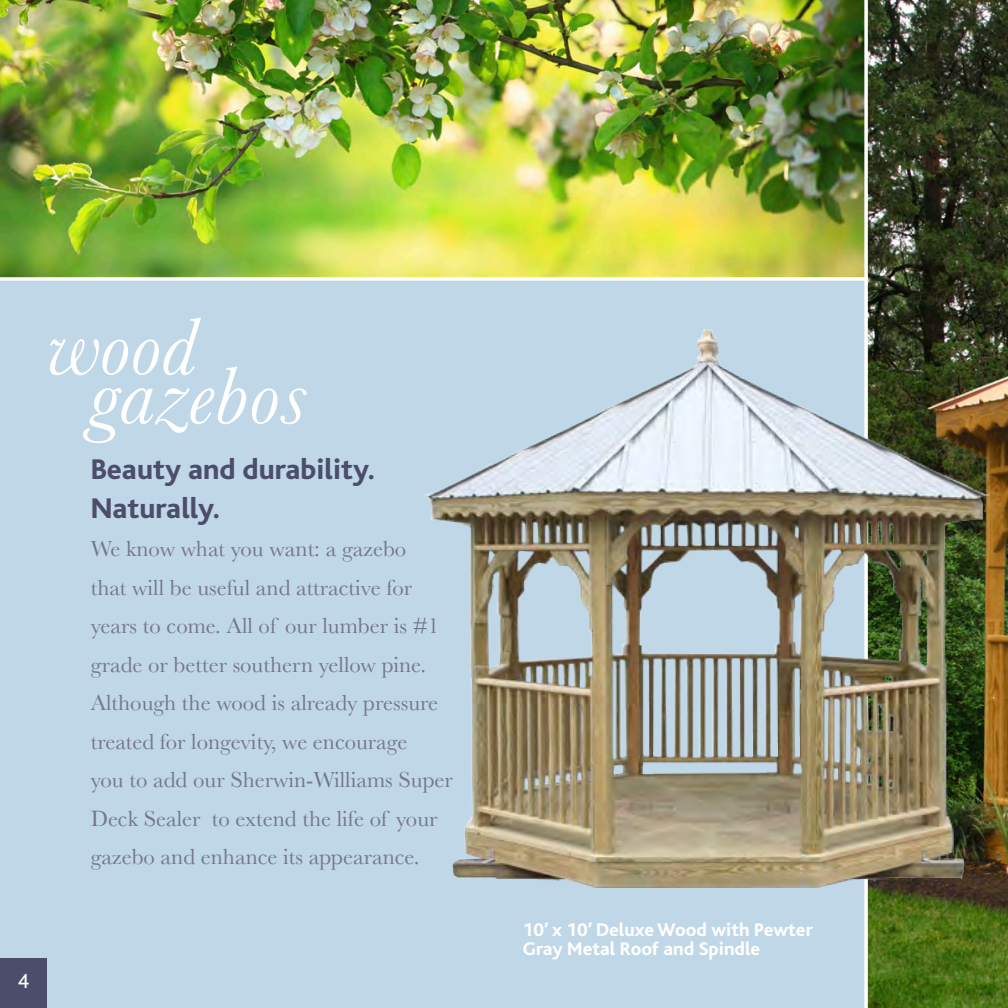
<style>
.page{position:relative;width:1008px;height:1008px;background:#fff}
.page>*{position:absolute;margin:0;border:0;box-sizing:border-box;transform-origin:0 0}
.t1{font:italic 84.35px "Baskerville";color:#fff}
.t2{font:800 29.75px/38.5px "Bliss";color:#4c4d6b}
.t3{font:22.75px/38.5px "Baskerville";color:#747591}
.t4{font:21.35px "Bliss";color:#fff}
.t5{font:800 19.25px/19.2px "Bliss";color:#fff}
</style>
<div class="page">
<img style="left:868px;top:0;width:140px;height:1008px">
<div style="left:0;top:235px;width:867px;height:773px;background:#bfd7e7"></div>
<img style="left:0;top:0;width:864px;height:277px">
<svg style="left:864px;top:0;width:4px;height:1008px"></svg>
<svg style="left:0;top:277px;width:868px;height:4px;background:#f6f9f4"></svg>
<img style="left:426px;top:329px;width:563px;height:558px">
<div style="left:0;top:959px;width:47px;height:49px;background:#4c4d6b"></div>
<p class="t1" style="left:47px;top:297px;width:151px">wood</p>
<p class="t1" style="left:89px;top:346px;width:219px">gazebos</p>
<p class="t2" style="left:91px;top:451px;width:286px">Beauty and durability.<br>Naturally.</p>
<p class="t3" style="left:91px;top:530px;width:317px">We know what you want: a gazebo</p>
<p class="t3" style="left:91px;top:568px;width:323px">that will be useful and attractive for</p>
<p class="t3" style="left:91px;top:607px;width:350px">years to come. All of our lumber is #1</p>
<p class="t3" style="left:91px;top:645px;width:337px">grade or better southern yellow pine.</p>
<p class="t3" style="left:91px;top:684px;width:349px">Although the wood is already pressure treated for longevity, we encourage</p>
<p class="t3" style="left:91px;top:761px;width:364px">you to add our Sherwin-Williams Super<br>Deck Sealer to extend the life of your gazebo and enhance its appearance.</p>
<p class="t4" style="left:18px;top:969px;width:13px">4</p>
<p class="t5" style="left:523px;top:921px;width:292px">10’ x 10’ Deluxe Wood with Pewter<br>Gray Metal Roof and Spindle</p>
</div>
